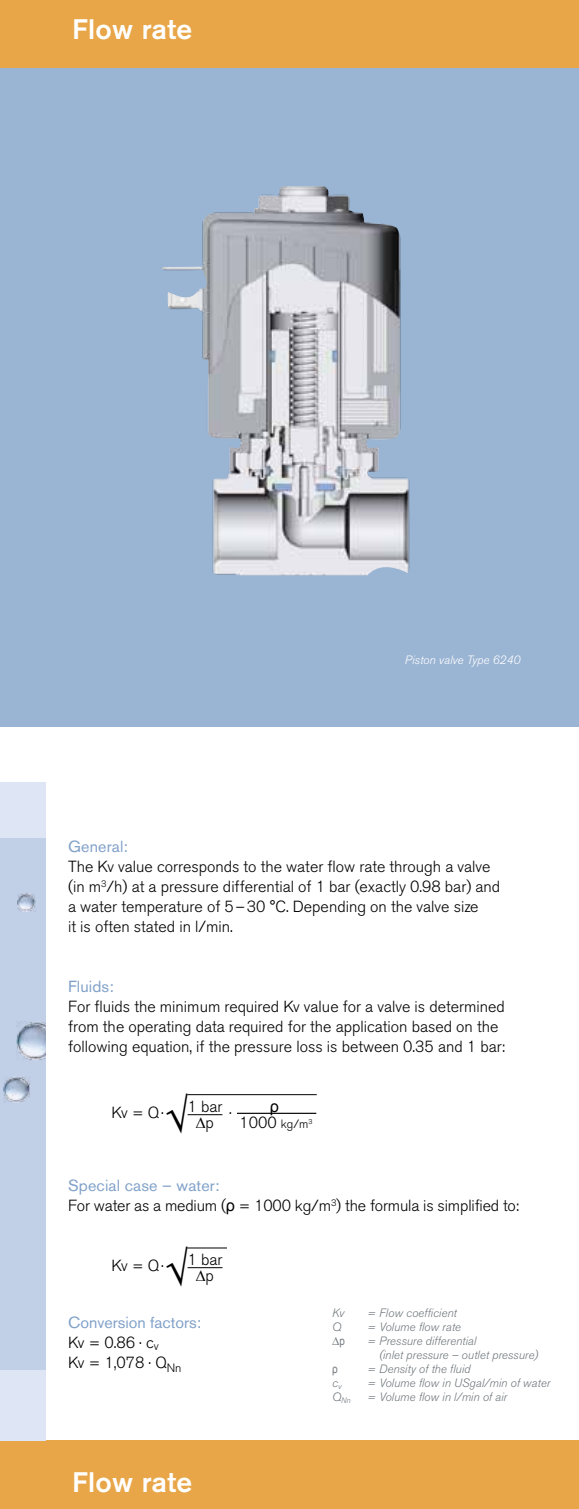
<style>
.page{position:relative;width:579px;height:1509px;background:#fff}
.page>*{position:absolute;margin:0;border:0;box-sizing:border-box;transform-origin:0 0}
.t1{font:41.6px "Arial";color:#000}
.t2{font:500 28px "Akzidenz Grotesk BQ";letter-spacing:.01em;color:#fff}
.t3{font:300 16px/20px "Akzidenz Grotesk BQ";color:#000}
.t4{font:16px "Akzidenz Grotesk BQ";letter-spacing:.01em;color:#81a1c9}
.t5{font:16px "Arial";color:#000}
.t6{font:italic 300 12px/14px "Akzidenz Grotesk BQ";color:#727a7f}
.t7{font:italic 300 12px "Akzidenz Grotesk BQ";color:#fff}
.t8{font:12px "Arial Narrow";color:#727a7f}
.t9{font:italic 300 8px "Akzidenz Grotesk BQ";color:#727a7f}
.s1{font-size:12px}
.s2{font-weight:400;color:#81a1c9}
.s3{font-family:"Arial";font-weight:400}
</style>
<div class="page">
<div style="left:0;top:1440px;width:578px;height:68px;background:#e8a648"></div>
<div style="left:0;top:0;width:578px;height:68px;background:#e8a648"></div>
<div style="left:0;top:68px;width:578px;height:658px;background:#9ab4d3"></div>
<img style="left:161px;top:186px;width:249px;height:390px">
<hr style="left:187px;top:1114px;width:35px;height:1px;background:#000">
<hr style="left:237px;top:1112px;width:79px;height:1px;background:#000">
<hr style="left:187px;top:1093px;width:129px;height:1px;background:#000">
<hr style="left:187px;top:1266px;width:35px;height:1px;background:#000">
<hr style="left:187px;top:1247px;width:40px;height:1px;background:#000">
<div style="left:0;top:782px;width:45px;height:658px;background:#dee5f5"></div>
<div style="left:0;top:838px;width:45px;height:531px;background:#c1cfe7"></div>
<img style="left:16px;top:1021px;width:29px;height:39px">
<img style="left:3px;top:1076px;width:27px;height:26px">
<img style="left:17px;top:893px;width:18px;height:18px">
<h2 class="t2" style="left:72px;top:12px;width:121px">Flow rate</h2>
<p class="t7" style="left:404px;top:653px;width:117px">Piston valve Type 6240</p>
<p class="t4" style="left:68px;top:836px;width:61px">General:</p>
<p class="t3" style="left:68px;top:856px;width:433px">The Kv value corresponds to the water flow rate through a valve (in m<sup>3</sup>/h) at a pressure differential of 1 bar (exactly 0.98 bar) and a water temperature of 5–30 °C. Depending on the valve size<br>it is often stated in l/min.</p>
<p class="t4" style="left:68px;top:976px;width:47px">Fluids:</p>
<p class="t3" style="left:68px;top:996px;width:438px">For fluids the minimum required Kv value for a valve is determined from the operating data required for the application based on the following equation, if the pressure loss is between 0.35 and 1 bar:</p>
<h1 class="t1" style="left:165px;top:1090px;width:24px">√</h1>
<p class="t3" style="left:111px;top:1102px;width:54px">Kv = Q.</p>
<p class="t3" style="left:196px;top:1098px;width:37px;line-height:15.8px;text-indent:-8px">1 bar . ∆p</p>
<p class="t5" style="left:270px;top:1095px;width:11px">ρ</p>
<p class="t3" style="left:239px;top:1112px;width:74px">1000 <span class="s1">kg/m</span><sup>3</sup></p>
<p class="t3" style="left:68px;top:1175px;width:452px"><span class="s2">Special case – water:<br></span>For water as a medium (<span class="s3">ρ</span> = 1000 kg/m<sup>3</sup>) the formula is simplified to:</p>
<h1 class="t1" style="left:165px;top:1243px;width:24px">√</h1>
<p class="t3" style="left:187px;top:1249px;width:36px">1 bar</p>
<p class="t3" style="left:111px;top:1255px;width:54px">Kv = Q.</p>
<p class="t3" style="left:196px;top:1265px;width:20px">∆p</p>
<p class="t3" style="left:68px;top:1312px;width:134px"><span class="s2">Conversion factors:<br></span>Kv = 0.86 . c<sub>v<br></sub>Kv = 1,078 . Q<sub>Nn</sub></p>
<h2 class="t2" style="left:72px;top:1464px;width:121px">Flow rate</h2>
<p class="t6" style="left:332px;top:1305px;width:14px">Kv<br>Q</p>
<p class="t8" style="left:332px;top:1331px;width:14px">∆p</p>
<p class="t8" style="left:332px;top:1359px;width:7px">ρ</p>
<p class="t6" style="left:332px;top:1375px;width:11px">c<sub>v</sub></p>
<p class="t9" style="left:332px;top:1395px;width:20px"><sup>Q</sup>Nn</p>
<p class="t6" style="left:367px;top:1305px;width:91px">= Flow coefficient</p>
<p class="t6" style="left:367px;top:1319px;width:95px">= Volume flow rate</p>
<p class="t6" style="left:367px;top:1333px;width:110px">= Pressure differential</p>
<p class="t6" style="left:379px;top:1347px;width:160px">(inlet pressure – outlet pressure)</p>
<p class="t6" style="left:367px;top:1361px;width:104px">= Density of the fluid</p>
<p class="t6" style="left:367px;top:1375px;width:184px">= Volume flow in USgal/min of water</p>
<p class="t6" style="left:367px;top:1389px;width:141px">= Volume flow in l/min of air</p>
</div>
